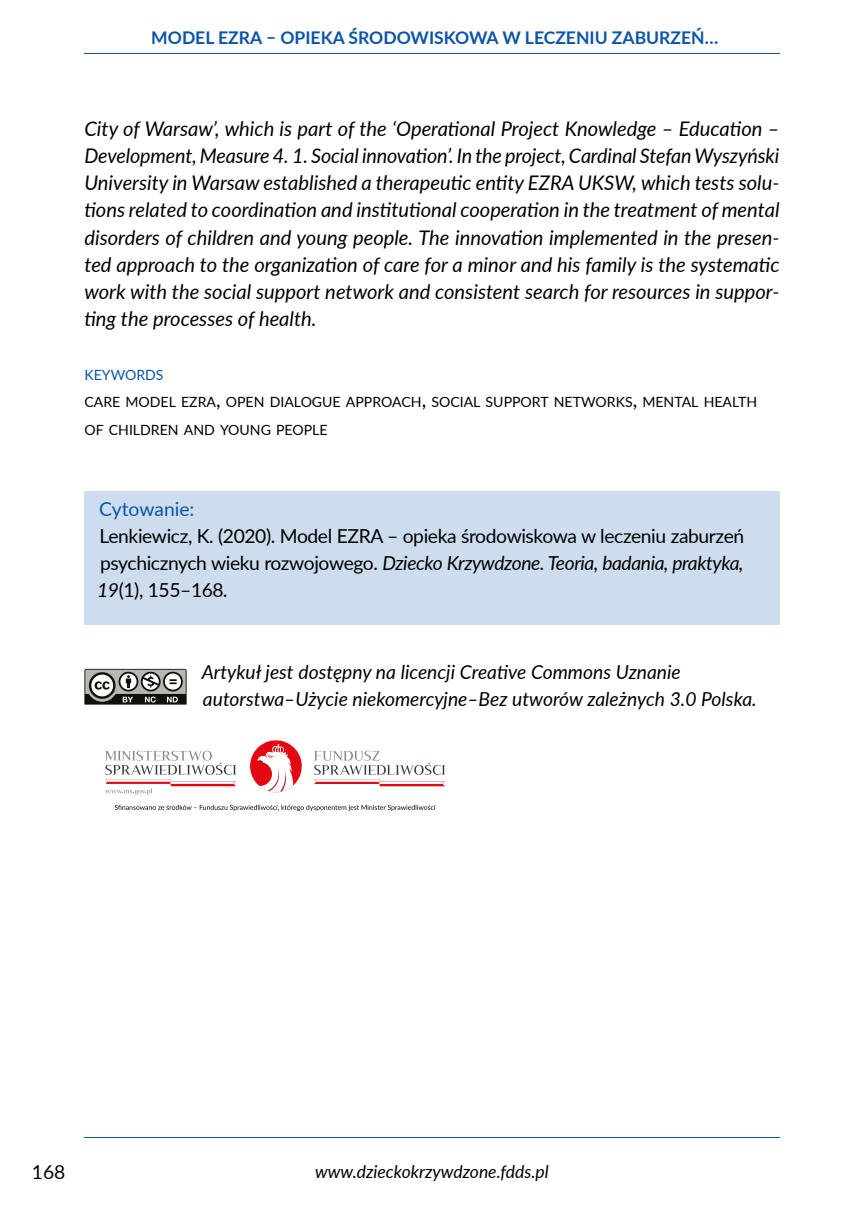
<style>
.page{position:relative;width:864px;height:1211px;background:#fff}
.page>*{position:absolute;margin:0;border:0;box-sizing:border-box;transform-origin:0 0}
.t1{font:italic 20.12px/27.1px "Lato";color:#000;text-align:justify}
.t2{font:19.25px/27.1px "Lato";letter-spacing:-.02em;color:#000;text-align:justify}
.t3{font:italic 19.25px/27.1px "Lato";color:#000}
.t4{font:19.25px "Lato";color:#0a54a9}
.t5{font:700 17.5px "Lato";color:#0a54a9}
.t6{font:italic 17.5px "Lato";color:#000}
.t7{font:14.17px/27.1px "Lato";color:#000}
.s1{color:#0a54a9}
.s2{font-size:20.12px}
.s3{font-style:italic}
</style>
<div class="page">
<hr style="left:84px;top:1136px;width:695px;height:1px;background:#0a54a9">
<hr style="left:84px;top:53px;width:695px;height:1px;background:#0a54a9">
<div style="left:84px;top:491px;width:695px;height:134px;background:#ceddee"></div>
<svg style="left:84px;top:668px;width:103px;height:37px"></svg>
<svg style="left:105px;top:750px;width:131px;height:44px"></svg>
<svg style="left:249px;top:740px;width:53px;height:53px"></svg>
<svg style="left:314px;top:750px;width:131px;height:36px"></svg>
<svg style="left:115px;top:804px;width:320px;height:7px"></svg>
<p class="t5" style="left:151px;top:25px;width:568px">MODEL EZRA – OPIEKA ŚRODOWISKOWA W LECZENIU ZABURZEŃ…</p>
<p class="t1" style="left:84px;top:114px;width:696px">City of Warsaw’, which is part of the ‘Operational Project Knowledge – Education – Development, Measure 4. 1. Social innovation’. In the project, Cardinal Stefan Wyszyński University in Warsaw established a therapeutic entity EZRA UKSW, which tests solu&shy;tions related to coordination and institutional cooperation in the treatment of mental disorders of children and young people. The innovation implemented in the presen&shy;ted approach to the organization of care for a minor and his family is the systematic work with the social support network and consistent search for resources in suppor&shy;ting the processes of health.</p>
<p class="t7" style="left:84px;top:361px;width:674px"><span class="s1">KEYWORDS<br></span>CARE MODEL EZRA<span class="s2">,</span> OPEN DIALOGUE APPROACH<span class="s2">,</span> SOCIAL SUPPORT NETWORKS<span class="s2">,</span> MENTAL HEALTH<br>OF CHILDREN AND YOUNG PEOPLE</p>
<p class="t4" style="left:99px;top:495px;width:96px">Cytowanie:</p>
<p class="t2" style="left:97px;top:521px;width:648px">Lenkiewicz, K. (2020). Model EZRA – opieka środowiskowa w leczeniu zaburzeń psychicznych wieku rozwojowego. <span class="s3">Dziecko Krzywdzone. Teoria, badania, praktyka, 19</span>(1), 155–168<span class="s3">.</span></p>
<p class="t3" style="left:202px;top:657px;width:556px">Artykuł jest dostępny na licencji Creative Commons Uznanie autorstwa–Użycie niekomercyjne–Bez utworów zależnych 3.0 Polska.</p>
<p class="t2" style="left:32px;top:1157px;width:35px">168</p>
<p class="t6" style="left:315px;top:1159px;width:235px">www.dzieckokrzywdzone.fdds.pl</p>
</div>
